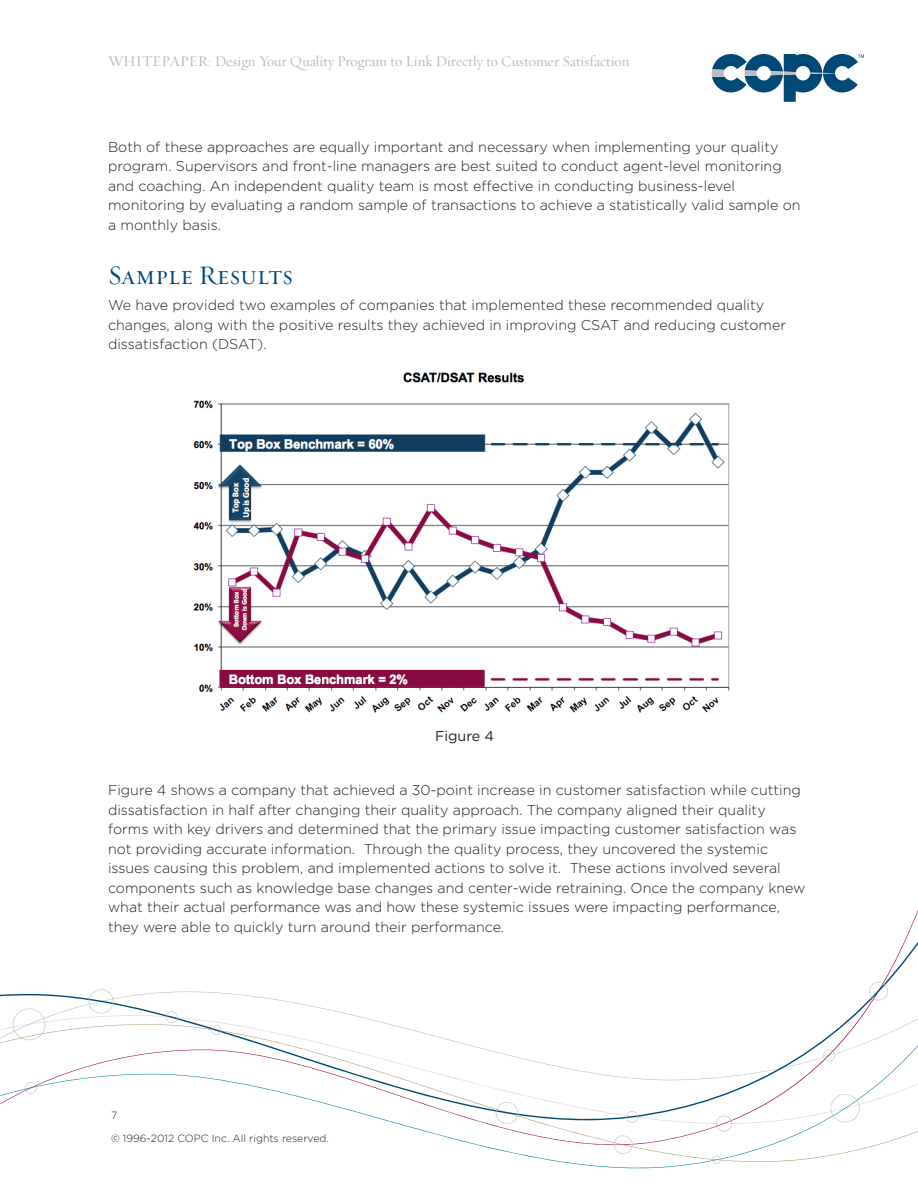
<style>
.page{position:relative;width:918px;height:1188px;background:#fff}
.page>*{position:absolute;margin:0;border:0;box-sizing:border-box;transform-origin:0 0}
.body{font:27px "Requiem Display";color:#00447b}
.t1{font:15px "Requiem Display";color:#b2b7bb}
.body-2{font:300 14.25px/19.5px "Gotham";color:#231f20}
.body-3{font:14.25px "Gotham";color:#231f20}
.t2{font:300 10.5px "Gotham";color:#231f20}
</style>
<div class="page">
<svg style="left:416px;top:1129px;width:502px;height:40px"></svg>
<svg style="left:0;top:936px;width:918px;height:193px"></svg>
<svg style="left:25px;top:1082px;width:12px;height:12px"></svg>
<svg style="left:614px;top:1136px;width:19px;height:18px"></svg>
<svg style="left:712px;top:1156px;width:9px;height:8px"></svg>
<svg style="left:716px;top:1116px;width:16px;height:15px"></svg>
<svg style="left:626px;top:1111px;width:12px;height:12px"></svg>
<svg style="left:496px;top:1102px;width:22px;height:22px"></svg>
<svg style="left:831px;top:1094px;width:29px;height:28px"></svg>
<svg style="left:0;top:992px;width:918px;height:88px"></svg>
<svg style="left:99px;top:1001px;width:686px;height:68px"></svg>
<svg style="left:869px;top:982px;width:19px;height:18px"></svg>
<svg style="left:823px;top:1050px;width:12px;height:11px"></svg>
<svg style="left:13px;top:1008px;width:32px;height:32px"></svg>
<svg style="left:89px;top:989px;width:24px;height:25px"></svg>
<svg style="left:166px;top:1011px;width:12px;height:12px"></svg>
<svg style="left:212px;top:1025px;width:9px;height:10px"></svg>
<svg style="left:712px;top:54px;width:152px;height:48px"></svg>
<img style="left:193px;top:372px;width:537px;height:341px">
<p class="t1" style="left:108px;top:50px;width:523px">WHITEPAPER: Design Your Quality Program to Link Directly to Customer Satisfaction</p>
<p class="body-2" style="left:108px;top:137px;width:694px">Both of these approaches are equally important and necessary when implementing your quality program. Supervisors and front-line managers are best suited to conduct agent-level monitoring and coaching. An independent quality team is most effective in conducting business-level monitoring by evaluating a random sample of transactions to achieve a statistically valid sample on a monthly basis.</p>
<p class="body" style="left:108px;top:256px;width:187px">Sample Results</p>
<p class="body-2" style="left:108px;top:295px;width:680px">We have provided two examples of companies that implemented these recommended quality changes, along with the positive results they achieved in improving CSAT and reducing customer dissatisfaction (DSAT).</p>
<p class="body-3" style="left:435px;top:728px;width:61px">Figure 4</p>
<p class="body-2" style="left:108px;top:780px;width:699px">Figure 4 shows a company that achieved a 30-point increase in customer satisfaction while cutting dissatisfaction in half after changing their quality approach. The company aligned their quality forms with key drivers and determined that the primary issue impacting customer satisfaction was not providing accurate information. Through the quality process, they uncovered the systemic issues causing this problem, and implemented actions to solve it. These actions involved several components such as knowledge base changes and center-wide retraining. Once the company knew what their actual performance was and how these systemic issues were impacting performance, they were able to quickly turn around their performance.</p>
<p class="t2" style="left:111px;top:1108px;width:8px">7</p>
<p class="t2" style="left:111px;top:1132px;width:219px">© 1996-2012 COPC Inc. All rights reserved.</p>
</div>
